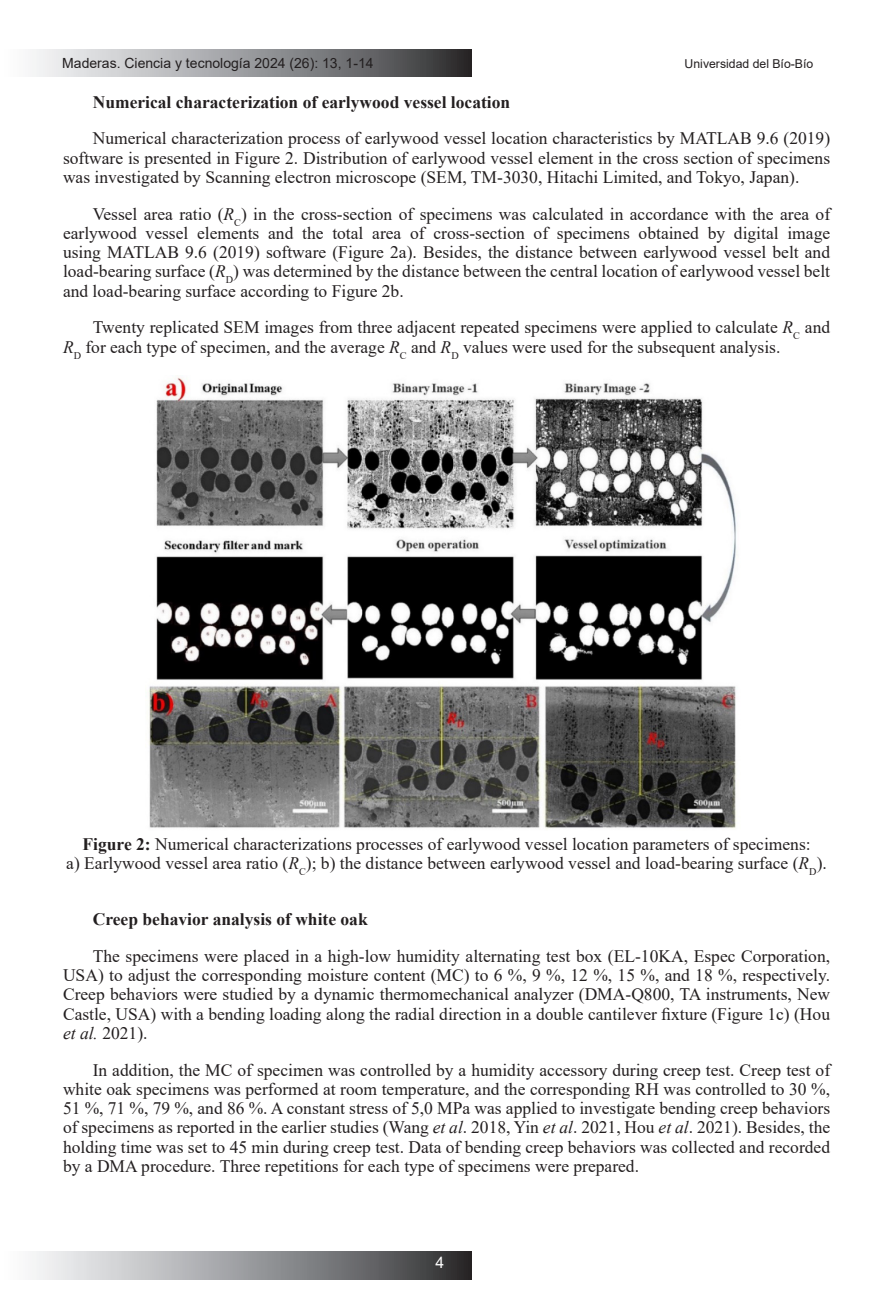
<style>
.page{position:relative;width:893px;height:1315px;background:#fff}
.page>*{position:absolute;margin:0;border:0;box-sizing:border-box;transform-origin:0 0}
.t1{font:17.5px/19.2px "Times New Roman";color:#231f20;text-align:justify}
.t2{font:700 17.5px "Times New Roman";color:#231f20}
.t3{font:15.75px "Arial";color:#fff}
.t4{font:14px "Arial";color:#231f20}
.t5{font:12.25px "Arial";color:#231f20}
.s1{font-style:italic}
.s2{font-weight:700}
</style>
<div class="page">
<div style="left:0;top:49px;width:471px;height:28px;background:linear-gradient(to right,#fff,#333436)"></div>
<div style="left:0;top:1252px;width:471px;height:27px;background:linear-gradient(to right,#fff,#333436)"></div>
<img style="left:149px;top:377px;width:588px;height:452px">
<p class="t4" style="left:62px;top:53px;width:313px">Maderas. Ciencia y tecnología 2024 (26): 13, 1-14</p>
<p class="t5" style="left:685px;top:56px;width:130px">Universidad del Bío-Bío</p>
<p class="t2" style="left:93px;top:89px;width:419px">Numerical characterization of earlywood vessel location</p>
<p class="t1" style="left:63px;top:128px;width:769px;text-indent:30px">Numerical characterization process of earlywood vessel location characteristics by MATLAB 9.6 (2019) software is presented in Figure 2. Distribution of earlywood vessel element in the cross section of specimens was investigated by Scanning electron microscope (SEM, TM-3030, Hitachi Limited, and Tokyo, Japan).</p>
<p class="t1" style="left:63px;top:204px;width:769px;text-indent:30px">Vessel area ratio (<span class="s1">R</span><sub>C</sub>) in the cross-section of specimens was calculated in accordance with the area of earlywood vessel elements and the total area of cross-section of specimens obtained by digital image using MATLAB 9.6 (2019) software (Figure 2a). Besides, the distance between earlywood vessel belt and load-bearing surface (<span class="s1">R</span><sub>D</sub>) was determined by the distance between the central location of earlywood vessel belt and load-bearing surface according to Figure 2b.</p>
<p class="t1" style="left:63px;top:317px;width:769px;text-indent:30px">Twenty replicated SEM images from three adjacent repeated specimens were applied to calculate <span class="s1">R</span><sub>C</sub> and<br><span class="s1">R</span><sub>D</sub> for each type of specimen, and the average <span class="s1">R</span><sub>C</sub> and <span class="s1">R</span><sub>D</sub> values were used for the subsequent analysis.</p>
<p class="t1" style="left:66px;top:834px;width:762px;text-align:center"><span class="s2">Figure 2:</span> Numerical characterizations processes of earlywood vessel location parameters of specimens:<br>a) Earlywood vessel area ratio (<span class="s1">R</span><sub>C</sub>); b) the distance between earlywood vessel and load-bearing surface (<span class="s1">R</span><sub>D</sub>).</p>
<p class="t2" style="left:93px;top:906px;width:276px">Creep behavior analysis of white oak</p>
<p class="t1" style="left:63px;top:946px;width:769px;text-indent:30px">The specimens were placed in a high-low humidity alternating test box (EL-10KA, Espec Corporation, USA) to adjust the corresponding moisture content (MC) to 6 %, 9 %, 12 %, 15 %, and 18 %, respectively.<br>Creep behaviors were studied by a dynamic thermomechanical analyzer (DMA-Q800, TA instruments, New Castle, USA) with a bending loading along the radial direction in a double cantilever fixture (Figure 1c) (Hou <span class="s1">et al.</span> 2021).</p>
<p class="t1" style="left:63px;top:1059px;width:769px;text-indent:30px">In addition, the MC of specimen was controlled by a humidity accessory during creep test. Creep test of white oak specimens was performed at room temperature, and the corresponding RH was controlled to 30 %, 51 %, 71 %, 79 %, and 86 %. A constant stress of 5,0 MPa was applied to investigate bending creep behaviors of specimens as reported in the earlier studies (Wang <span class="s1">et al</span>. 2018, Yin <span class="s1">et al</span>. 2021, Hou <span class="s1">et al</span>. 2021). Besides, the holding time was set to 45 min during creep test. Data of bending creep behaviors was collected and recorded by a DMA procedure. Three repetitions for each type of specimens were prepared.</p>
<p class="t3" style="left:435px;top:1252px;width:10px">4</p>
</div>
